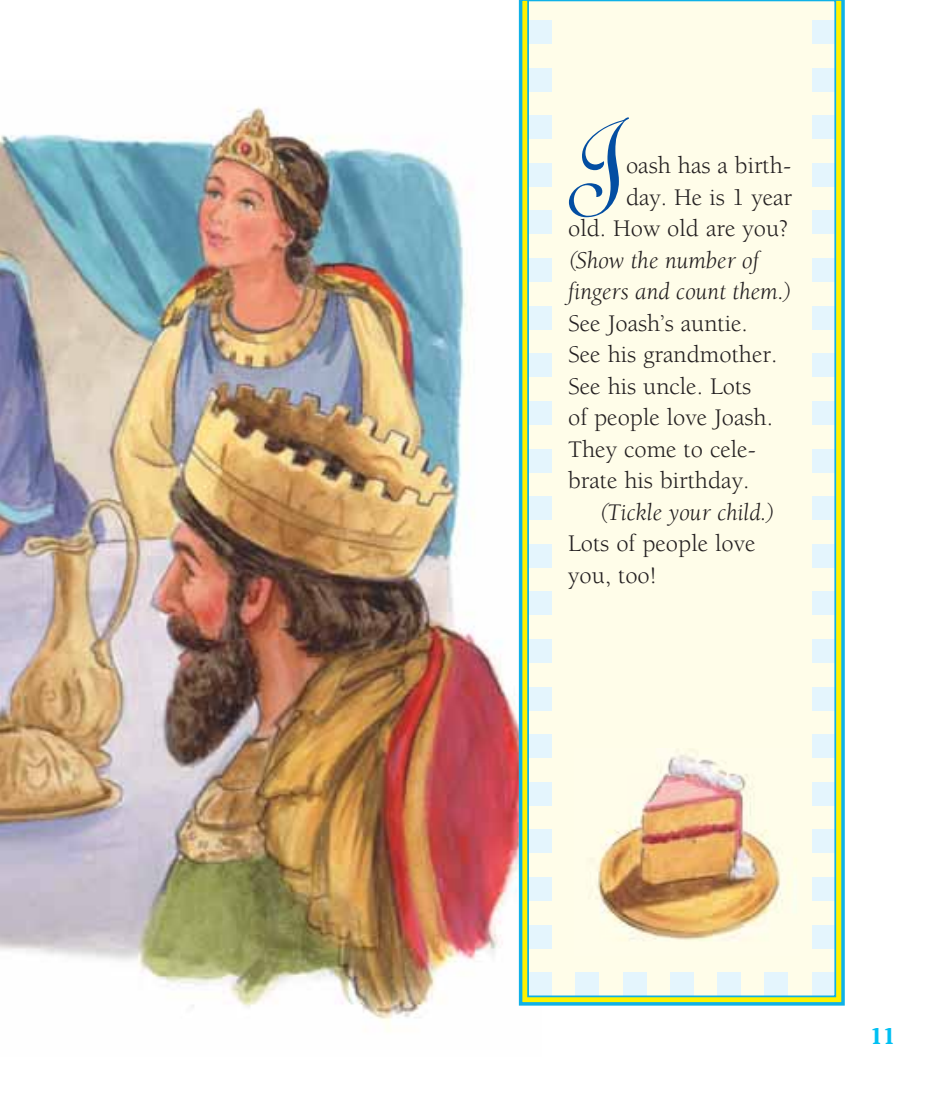
<style>
.page{position:relative;width:945px;height:1103px;background:#fff}
.page>*{position:absolute;margin:0;border:0;box-sizing:border-box;transform-origin:0 0}
.t1{font:123.2px "Linoscript";color:#034ea2}
.t2{font:24.5px/31.5px "Berkeley";color:#231f20}
.t3{font:italic 24.5px/31.5px "Berkeley";color:#231f20}
.t4{font:700 22.75px "Cheltenham";color:#00c0f3}
</style>
<div class="page">
<img style="left:0;top:80px;width:541px;height:952px">
<svg style="left:519px;top:0;width:326px;height:1005px;background:#9bd761"></svg>
<div style="left:528px;top:0;width:307px;height:996px;background:#fffde9"></div>
<div style="left:528px;top:972px;width:24px;height:23px;background:#e4f5fd"></div>
<div style="left:528px;top:924px;width:24px;height:24px;background:#e4f5fd"></div>
<div style="left:528px;top:877px;width:24px;height:23px;background:#e4f5fd"></div>
<div style="left:528px;top:829px;width:24px;height:24px;background:#e4f5fd"></div>
<div style="left:528px;top:782px;width:24px;height:23px;background:#e4f5fd"></div>
<div style="left:528px;top:734px;width:24px;height:24px;background:#e4f5fd"></div>
<div style="left:528px;top:687px;width:24px;height:23px;background:#e4f5fd"></div>
<div style="left:528px;top:639px;width:24px;height:23px;background:#e4f5fd"></div>
<div style="left:528px;top:591px;width:24px;height:24px;background:#e4f5fd"></div>
<div style="left:528px;top:544px;width:24px;height:23px;background:#e4f5fd"></div>
<div style="left:528px;top:496px;width:24px;height:24px;background:#e4f5fd"></div>
<div style="left:528px;top:449px;width:24px;height:23px;background:#e4f5fd"></div>
<div style="left:528px;top:401px;width:24px;height:23px;background:#e4f5fd"></div>
<div style="left:528px;top:353px;width:24px;height:24px;background:#e4f5fd"></div>
<div style="left:528px;top:306px;width:24px;height:23px;background:#e4f5fd"></div>
<div style="left:528px;top:258px;width:24px;height:24px;background:#e4f5fd"></div>
<div style="left:528px;top:211px;width:24px;height:23px;background:#e4f5fd"></div>
<div style="left:528px;top:163px;width:24px;height:23px;background:#e4f5fd"></div>
<div style="left:528px;top:115px;width:24px;height:24px;background:#e4f5fd"></div>
<div style="left:528px;top:68px;width:24px;height:23px;background:#e4f5fd"></div>
<div style="left:576px;top:972px;width:23px;height:23px;background:#e4f5fd"></div>
<div style="left:623px;top:972px;width:23px;height:23px;background:#e4f5fd"></div>
<div style="left:670px;top:972px;width:24px;height:23px;background:#e4f5fd"></div>
<div style="left:717px;top:972px;width:24px;height:23px;background:#e4f5fd"></div>
<div style="left:765px;top:972px;width:23px;height:23px;background:#e4f5fd"></div>
<div style="left:812px;top:972px;width:23px;height:23px;background:#e4f5fd"></div>
<div style="left:812px;top:924px;width:23px;height:24px;background:#e4f5fd"></div>
<div style="left:812px;top:877px;width:23px;height:23px;background:#e4f5fd"></div>
<div style="left:812px;top:829px;width:23px;height:24px;background:#e4f5fd"></div>
<div style="left:812px;top:782px;width:23px;height:23px;background:#e4f5fd"></div>
<div style="left:812px;top:734px;width:23px;height:24px;background:#e4f5fd"></div>
<div style="left:812px;top:687px;width:23px;height:23px;background:#e4f5fd"></div>
<div style="left:812px;top:639px;width:23px;height:23px;background:#e4f5fd"></div>
<div style="left:812px;top:591px;width:23px;height:24px;background:#e4f5fd"></div>
<div style="left:812px;top:544px;width:23px;height:23px;background:#e4f5fd"></div>
<div style="left:812px;top:496px;width:23px;height:24px;background:#e4f5fd"></div>
<div style="left:812px;top:449px;width:23px;height:23px;background:#e4f5fd"></div>
<div style="left:812px;top:401px;width:23px;height:23px;background:#e4f5fd"></div>
<div style="left:812px;top:353px;width:23px;height:24px;background:#e4f5fd"></div>
<div style="left:812px;top:306px;width:23px;height:23px;background:#e4f5fd"></div>
<div style="left:812px;top:258px;width:23px;height:24px;background:#e4f5fd"></div>
<div style="left:812px;top:211px;width:23px;height:23px;background:#e4f5fd"></div>
<div style="left:812px;top:163px;width:23px;height:23px;background:#e4f5fd"></div>
<div style="left:812px;top:115px;width:23px;height:24px;background:#e4f5fd"></div>
<div style="left:812px;top:68px;width:23px;height:23px;background:#e4f5fd"></div>
<div style="left:528px;top:20px;width:24px;height:24px;background:#e4f5fd"></div>
<div style="left:812px;top:20px;width:23px;height:24px;background:#e4f5fd"></div>
<div style="left:527px;top:0;width:309px;height:997px;border:2px solid #0fb1e7"></div>
<img style="left:597px;top:755px;width:199px;height:186px">
<h1 class="t1" style="left:565px;top:81px;width:63px">J</h1>
<p class="t2" style="left:568px;top:152px;width:226px;text-align:right">oash has a birth-<br>day. He is 1 year<br>old. How old are you?</p>
<p class="t3" style="left:568px;top:247px;width:225px">(Show the number of fingers and count them.)</p>
<p class="t2" style="left:568px;top:310px;width:211px">See Joash’s auntie.<br>See his grandmother.<br>See his uncle. Lots<br>of people love Joash.<br>They come to cele&shy;brate his birthday.</p>
<p class="t3" style="left:600px;top:499px;width:176px">(Tickle your child.)</p>
<p class="t2" style="left:568px;top:530px;width:189px">Lots of people love you, too!</p>
<p class="t4" style="left:870px;top:1027px;width:27px">11</p>
</div>
